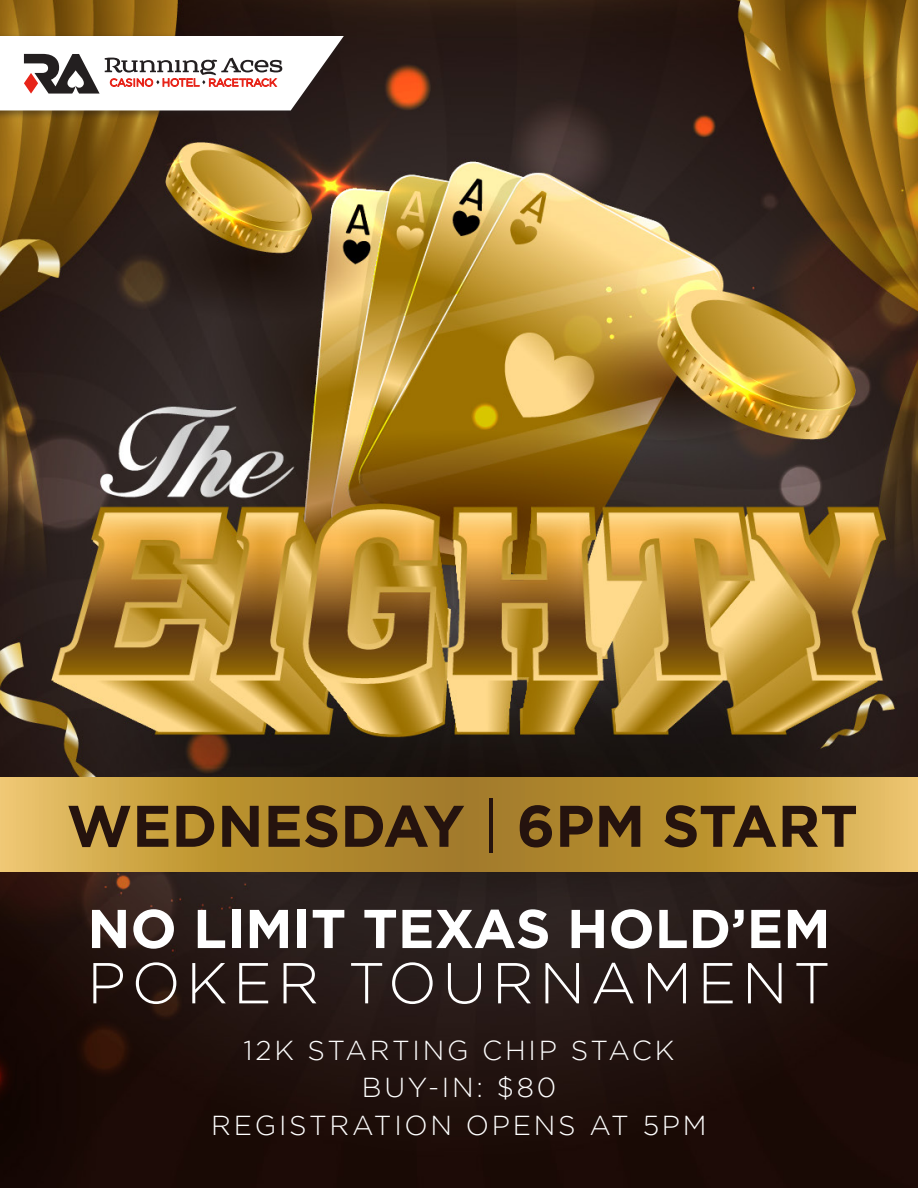
<style>
.page{position:relative;width:918px;height:1188px;background:#fff}
.page>*{position:absolute;margin:0;border:0;box-sizing:border-box;transform-origin:0 0}
.t1{font:700 58.5px "Gotham HTF";color:#25130e}
.t2{font:300 57.6px "Gotham HTF";letter-spacing:.1em;color:#fff}
.t3{font:700 54.45px "Gotham HTF";color:#fff}
.t4{font:300 27.3px/37.5px "Gotham HTF";letter-spacing:.1em;color:#fff;text-align:center}
.s1{font-weight:400}
</style>
<div class="page">
<img style="left:0;top:0;width:918px;height:1188px">
<svg style="left:0;top:777px;width:918px;height:95px;background:#c0983c"></svg>
<div style="left:0;top:32px;width:349px;height:88px;background:#231f20;opacity:.49"></div>
<svg style="left:0;top:36px;width:344px;height:74px"></svg>
<p class="t1" style="left:67px;top:792px;width:793px">WEDNESDAY <span class="s1">|</span> 6PM START</p>
<p class="t3" style="left:87px;top:897px;width:745px">NO LIMIT TEXAS HOLD’EM</p>
<p class="t2" style="left:87px;top:952px;width:745px">POKER TOURNAMENT</p>
<p class="t4" style="left:211px;top:1031px;width:497px">12K STARTING CHIP STACK<br>BUY-IN: $80<br>REGISTRATION OPENS AT 5PM</p>
</div>
